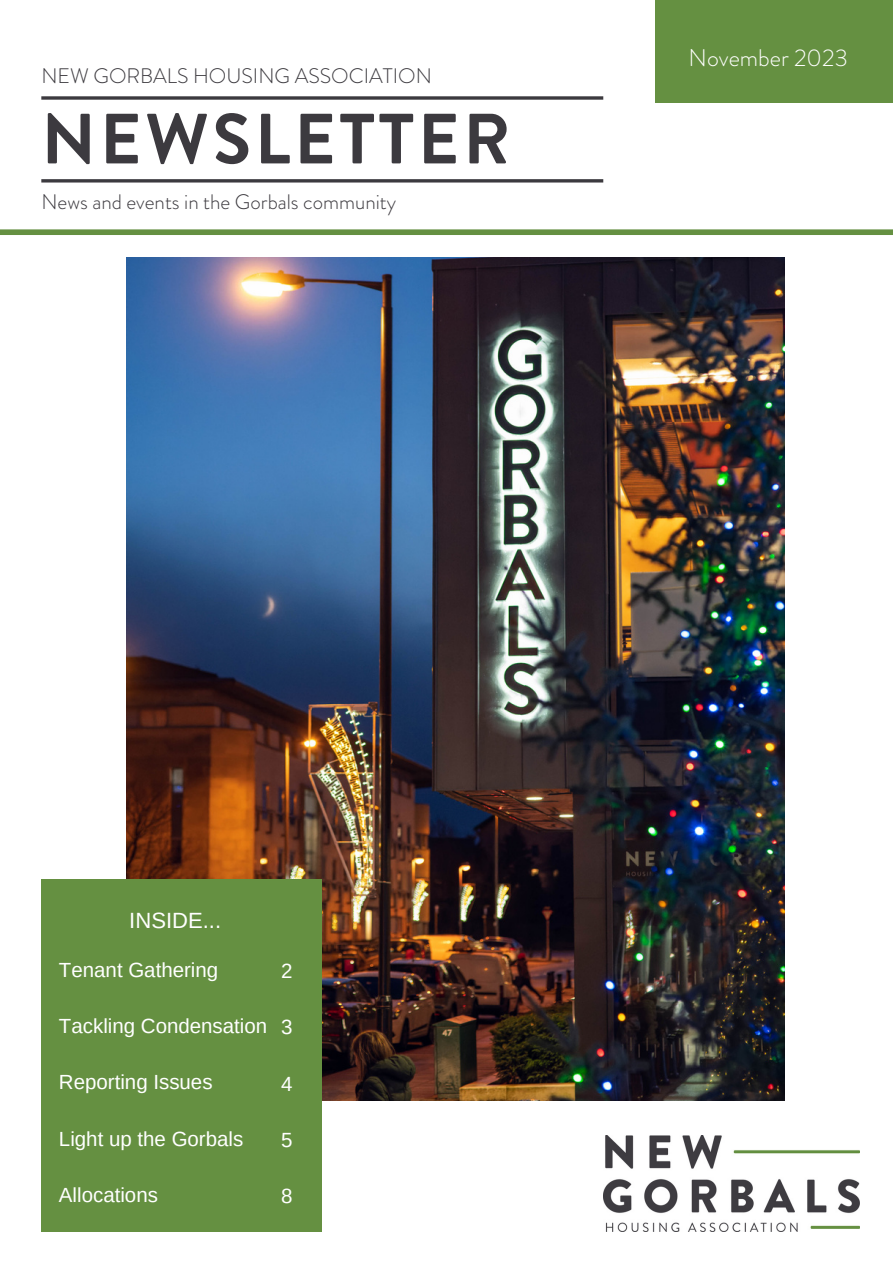
<style>
.page{position:relative;width:893px;height:1264px;background:#fff}
.page>*{position:absolute;margin:0;border:0;box-sizing:border-box;transform-origin:0 0}
.t1{font:700 70.95px "Brandon Grotesque";letter-spacing:.05em;color:#3c3a3f}
.t2{font:300 24px "Brandon Grotesque";color:#fff}
.t3{font:22.05px "Arimo";color:#fff}
.t4{font:300 21px "Brandon Grotesque";color:#3c3a3f}
.t5{font:20.55px "Arimo";color:#fff}
.t6{font:20.4px "Arimo";color:#fff}
</style>
<div class="page">
<div style="left:0;top:229px;width:892px;height:6px;background:#659041"></div>
<div style="left:654px;top:0;width:238px;height:103px;background:#659041"></div>
<img style="left:603px;top:1135px;width:256px;height:96px">
<svg style="left:41px;top:96px;width:562px;height:4px;background:#59585c"></svg>
<hr style="left:41px;top:179px;width:562px;height:3px;background:#3c3a3f">
<img style="left:127px;top:257px;width:657px;height:843px">
<div style="left:41px;top:879px;width:281px;height:352px;background:#659041"></div>
<p class="t4" style="left:41px;top:61px;width:392px">NEW GORBALS HOUSING ASSOCIATION</p>
<p class="t1" style="left:41px;top:89px;width:470px">NEWSLETTER</p>
<p class="t4" style="left:41px;top:186px;width:356px">News and events in the Gorbals community</p>
<p class="t2" style="left:688px;top:41px;width:161px">November 2023</p>
<p class="t3" style="left:129px;top:907px;width:93px">INSIDE...</p>
<p class="t6" style="left:59px;top:958px;width:161px">Tenant Gathering</p>
<p class="t6" style="left:59px;top:1014px;width:210px">Tackling Condensation</p>
<p class="t6" style="left:59px;top:1070px;width:155px">Reporting Issues</p>
<p class="t6" style="left:59px;top:1127px;width:186px">Light up the Gorbals</p>
<p class="t6" style="left:59px;top:1183px;width:100px">Allocations</p>
<p class="t5" style="left:281px;top:959px;width:13px">2</p>
<p class="t5" style="left:281px;top:1015px;width:13px">3</p>
<p class="t5" style="left:281px;top:1071px;width:13px">4</p>
<p class="t5" style="left:281px;top:1128px;width:13px">5</p>
<p class="t5" style="left:281px;top:1184px;width:13px">8</p>
</div>
